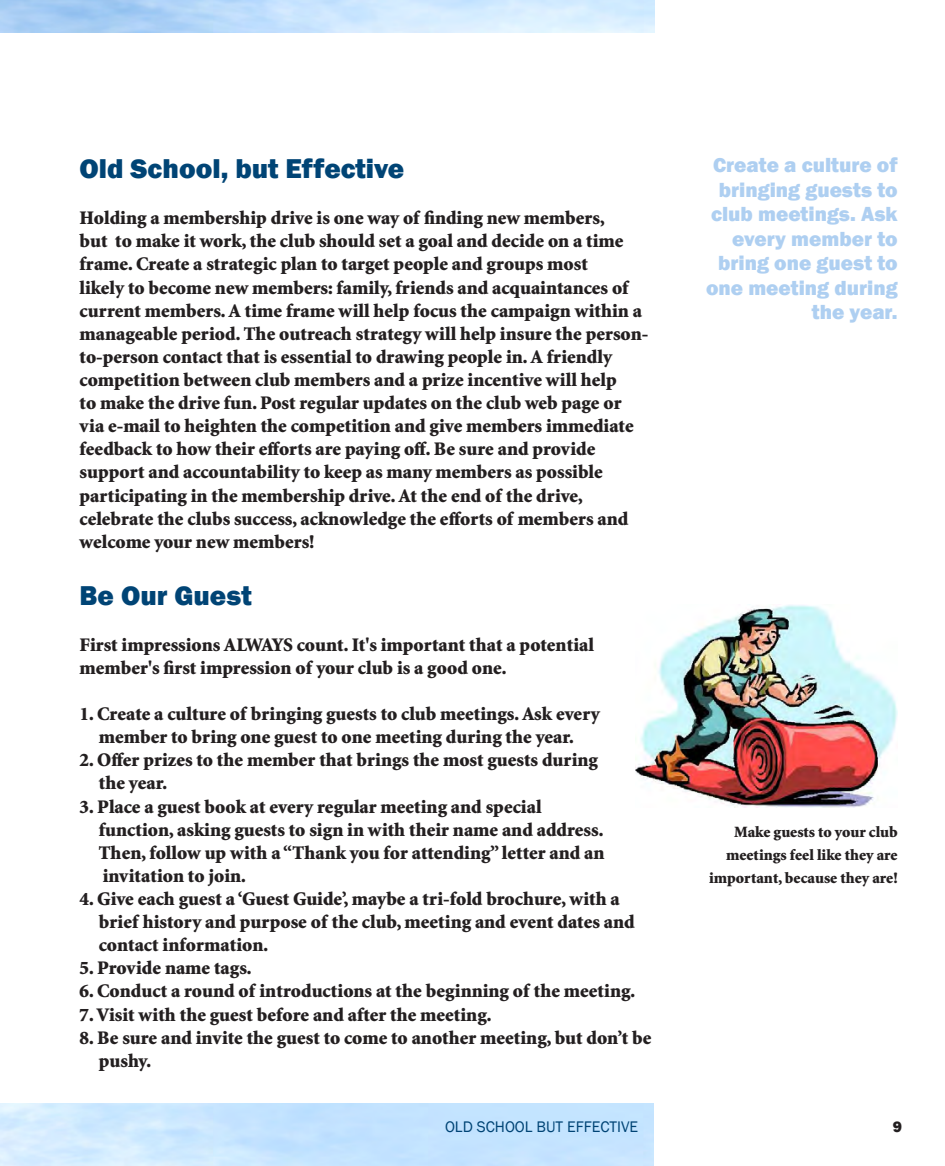
<style>
.page{position:relative;width:945px;height:1166px;background:#fff}
.page>*{position:absolute;margin:0;border:0;box-sizing:border-box;transform-origin:0 0}
.t1{font:800 28px "Franklin Gothic";color:#004475}
._06_Chapter_Eyebrow{font:800 21px/24.5px "Franklin Gothic";color:#aecff1;text-align:right}
.t2{font:900 19.25px/23.1px "Minion Std";color:#231f20}
._16_Caption{font:900 15.75px/22.8px "Minion Std";color:#231f20;text-align:right}
._09_Footer__left{font:15.75px "Franklin Gothic";color:#004475}
.t3{font:800 15.75px "Franklin Gothic";color:#231f20}
</style>
<div class="page">
<img style="left:636px;top:605px;width:262px;height:202px">
<p class="t1" style="left:80px;top:150px;width:326px">Old School, but Effective</p>
<p class="t2" style="left:80px;top:207px;width:570px">Holding a membership drive is one way of finding new members,<br>but to make it work, the club should set a goal and decide on a time frame. Create a strategic plan to target people and groups most<br>likely to become new members: family, friends and acquaintances of current members. A time frame will help focus the campaign within a manageable period. The outreach strategy will help insure the person&shy;to-person contact that is essential to drawing people in. A friendly competition between club members and a prize incentive will help<br>to make the drive fun. Post regular updates on the club web page or via e-mail to heighten the competition and give members immediate feedback to how their efforts are paying off. Be sure and provide support and accountability to keep as many members as possible participating in the membership drive. At the end of the drive, celebrate the clubs success, acknowledge the efforts of members and welcome your new members!</p>
<p class="t1" style="left:80px;top:577px;width:174px">Be Our Guest</p>
<p class="t2" style="left:80px;top:633px;width:516px">First impressions ALWAYS count. It's important that a potential member's first impression of your club is a good one.</p>
<p class="t2" style="left:80px;top:703px;width:522px">1. Create a culture of bringing guests to club meetings. Ask every</p>
<p class="t2" style="left:99px;top:726px;width:477px">member to bring one guest to one meeting during the year.</p>
<p class="t2" style="left:80px;top:749px;width:520px">2. Offer prizes to the member that brings the most guests during</p>
<p class="t2" style="left:99px;top:772px;width:70px">the year.</p>
<p class="t2" style="left:80px;top:795px;width:463px">3. Place a guest book at every regular meeting and special</p>
<p class="t2" style="left:99px;top:818px;width:506px">function, asking guests to sign in with their name and address.</p>
<p class="t2" style="left:99px;top:841px;width:507px">Then, follow up with a “Thank you for attending” letter and an</p>
<p class="t2" style="left:103px;top:864px;width:145px">invitation to join.</p>
<p class="t2" style="left:80px;top:887px;width:542px">4. Give each guest a ‘Guest Guide’, maybe a tri-fold brochure, with a</p>
<p class="t2" style="left:99px;top:911px;width:537px">brief history and purpose of the club, meeting and event dates and</p>
<p class="t2" style="left:99px;top:934px;width:171px">contact information.</p>
<p class="t2" style="left:80px;top:957px;width:174px">5. Provide name tags.</p>
<p class="t2" style="left:80px;top:980px;width:557px">6. Conduct a round of introductions at the beginning of the meeting.</p>
<p class="t2" style="left:80px;top:1003px;width:413px">7. Visit with the guest before and after the meeting.</p>
<p class="t2" style="left:80px;top:1026px;width:573px">8. Be sure and invite the guest to come to another meeting, but don’t be</p>
<p class="t2" style="left:99px;top:1049px;width:54px">pushy.</p>
<p class="_06_Chapter_Eyebrow" style="left:706px;top:153px;width:193px">Create a culture of bringing guests to club meetings. Ask every member to bring one guest to one meeting during the year.</p>
<p class="_16_Caption" style="left:709px;top:821px;width:190px">Make guests to your club meetings feel like they are important, because they are!</p>
<p class="_09_Footer__left" style="left:445px;top:1116px;width:195px">OLD SCHOOL BUT EFFECTIVE</p>
<p class="t3" style="left:893px;top:1116px;width:11px">9</p>
</div>
